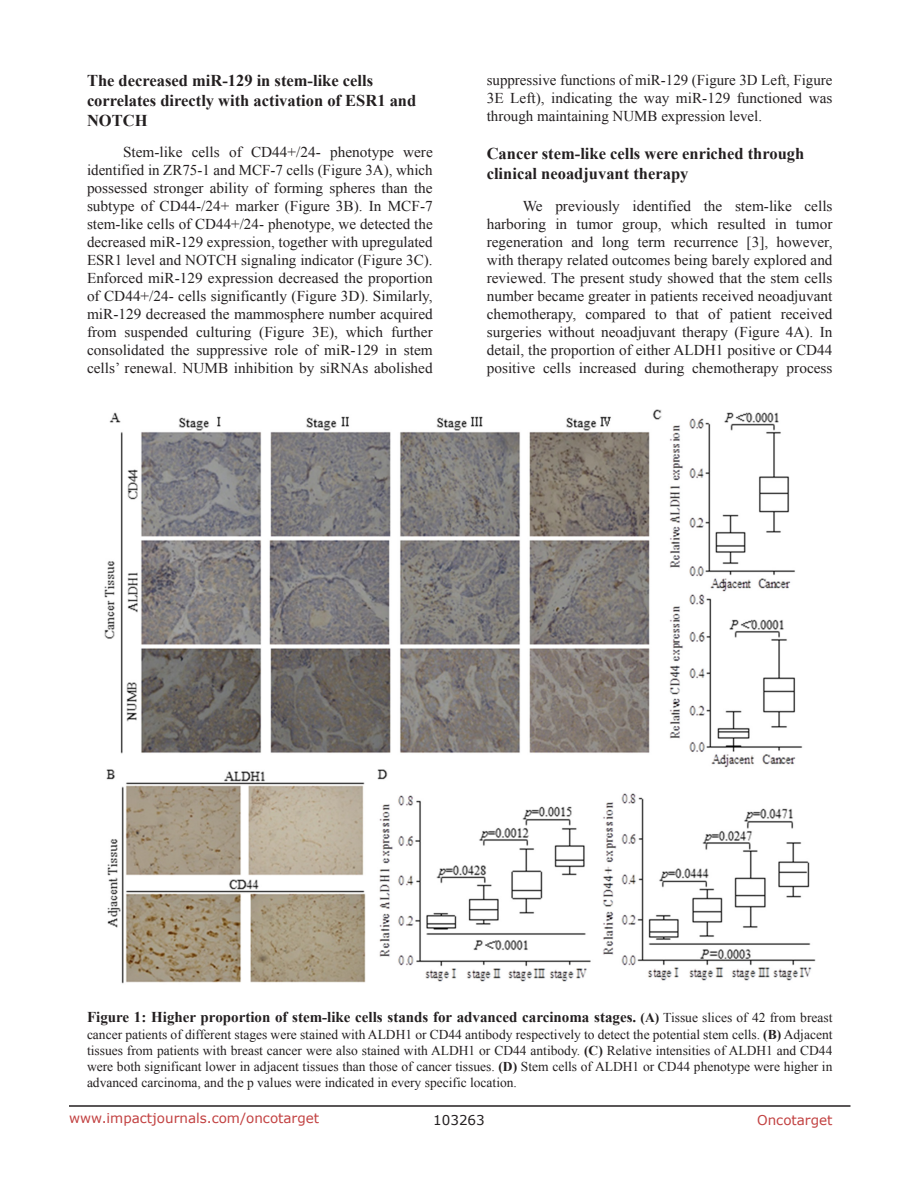
<style>
.page{position:relative;width:918px;height:1188px;background:#fff}
.page>*{position:absolute;margin:0;border:0;box-sizing:border-box;transform-origin:0 0}
.SubHeading{font:700 16.5px/19.8px "Times New Roman";color:#231f20}
.BodyText{font:15px/18px "Times New Roman";color:#231f20;text-align:justify}
.figuretext{font:700 15px "Times New Roman";color:#231f20}
.figuretext-2{font:13.5px/16.2px "Times New Roman";color:#231f20;text-align:justify}
.t1{font:13.5px "Verdana";color:#c24141}
.t2{font:13.5px "Verdana";color:#231f20}
.s1{font-size:13.5px}
.s2{font-weight:400;font-size:13.5px}
.s3{font-weight:700}
</style>
<div class="page">
<hr style="left:69px;top:1105px;width:781px;height:2px;background:#231f20">
<img style="left:104px;top:409px;width:712px;height:575px">
<p class="SubHeading" style="left:87px;top:70px;width:331px">The decreased miR-129 in stem-like cells correlates directly with activation of ESR1 and<br>NOTCH</p>
<p class="BodyText" style="left:87px;top:143px;width:347px;text-indent:36px">Stem-like cells of CD44+/24- phenotype were identified in ZR75-1 and MCF-7 cells (Figure 3A), which possessed stronger ability of forming spheres than the subtype of CD44-/24+ marker (Figure 3B). In MCF-7 stem-like cells of CD44+/24- phenotype, we detected the decreased miR-129 expression, together with upregulated ESR1 level and NOTCH signaling indicator (Figure 3C).<br>Enforced miR-129 expression decreased the proportion of CD44+/24- cells significantly (Figure 3D). Similarly, miR-129 decreased the mammosphere number acquired from suspended culturing (Figure 3E), which further consolidated the suppressive role of miR-129 in stem cells’ renewal. NUMB inhibition by siRNAs abolished</p>
<p class="BodyText" style="left:487px;top:71px;width:347px">suppressive functions of miR-129 (Figure 3D Left, Figure 3E Left), indicating the way miR-129 functioned was through maintaining NUMB expression level.</p>
<p class="SubHeading" style="left:487px;top:143px;width:319px">Cancer stem-like cells were enriched through clinical neoadjuvant therapy</p>
<p class="BodyText" style="left:487px;top:196px;width:347px;text-indent:36px">We previously identified the stem-like cells harboring in tumor group, which resulted in tumor regeneration and long term recurrence [3], however, with therapy related outcomes being barely explored and reviewed. The present study showed that the stem cells number became greater in patients received neoadjuvant chemotherapy, compared to that of patient received surgeries without neoadjuvant therapy (Figure 4A). In detail, the proportion of either ALDH1 positive or CD44 positive cells increased during chemotherapy process</p>
<p class="figuretext" style="left:87px;top:1007px;width:747px">Figure 1: Higher proportion of stem-like cells stands for advanced carcinoma stages. <span class="s1">(A)</span> <span class="s2">Tissue slices of 42 from breast</span></p>
<p class="figuretext-2" style="left:87px;top:1026px;width:747px">cancer patients of different stages were stained with ALDH1 or CD44 antibody respectively to detect the potential stem cells. <span class="s3">(B)</span> Adjacent tissues from patients with breast cancer were also stained with ALDH1 or CD44 antibody. <span class="s3">(C)</span> Relative intensities of ALDH1 and CD44 were both significant lower in adjacent tissues than those of cancer tissues. <span class="s3">(D)</span> Stem cells of ALDH1 or CD44 phenotype were higher in advanced carcinoma, and the p values were indicated in every specific location.</p>
<p class="t1" style="left:69px;top:1109px;width:252px">www.impactjournals.com/oncotarget</p>
<p class="t2" style="left:433px;top:1111px;width:53px">103263</p>
<p class="t1" style="left:757px;top:1111px;width:77px">Oncotarget</p>
</div>
